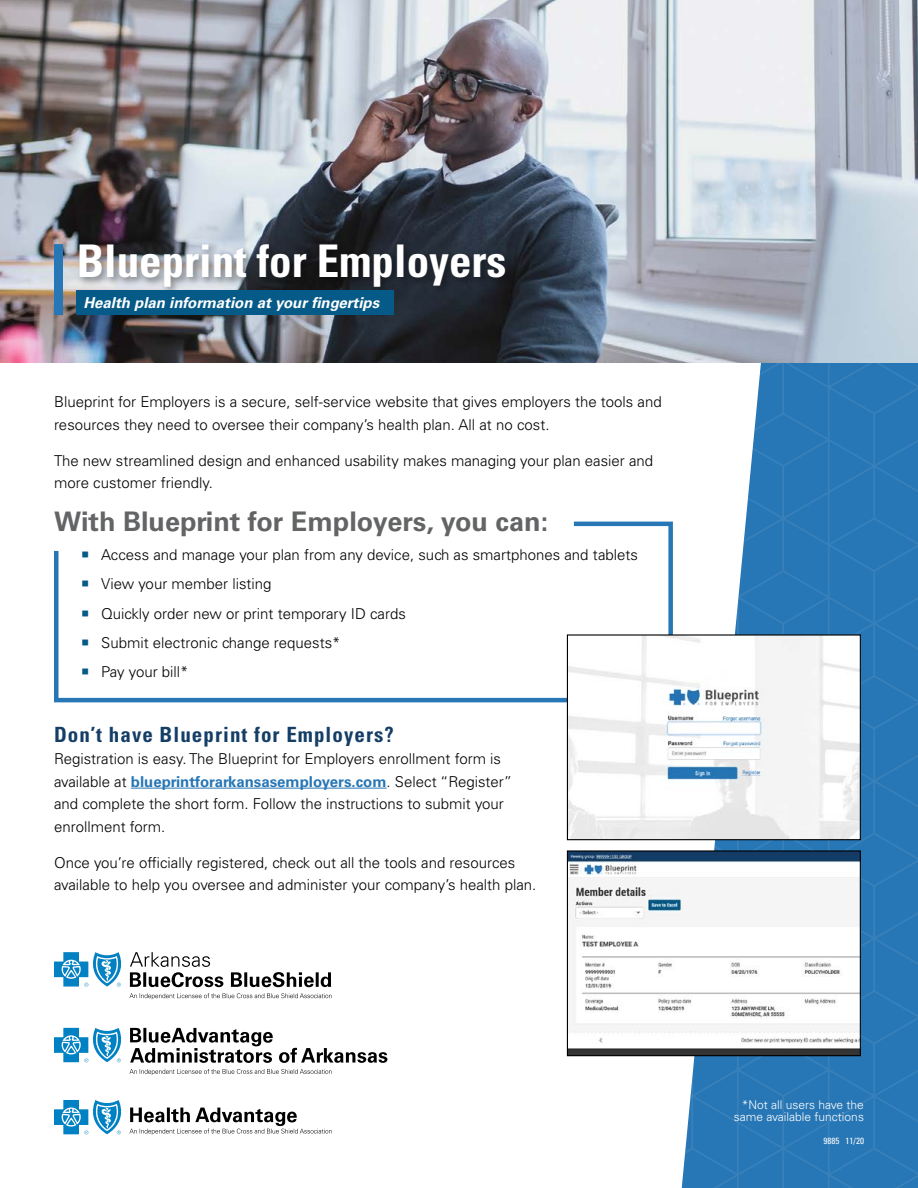
<style>
.page{position:relative;width:918px;height:1188px;background:#fff}
.page>*{position:absolute;margin:0;border:0;box-sizing:border-box;transform-origin:0 0}
.t1{font:700 condensed 45px "Univers LT Std";color:#fff}
.t2{font:700 27px "Univers LT Std";color:#636466}
.Heading_3{font:700 condensed 21px "Univers LT Std";letter-spacing:.05em;color:#143e66}
.t3{font:300 15px/22.5px "Univers LT Std";color:#000}
.t4{font:italic 700 15px "Univers LT Std";color:#fff}
.Note_text{font:300 12px/12px "Univers LT Std";color:#fff;text-align:right}
.t5{font:condensed 9px "Univers LT Std";color:#fff}
.s1{color:#055a88}
.s2{font-weight:700;color:#2776b5}
</style>
<div class="page">
<svg style="left:674px;top:363px;width:244px;height:825px;fill:#2776b5"></svg>
<img style="left:0;top:0;width:918px;height:363px">
<div style="left:76px;top:240px;width:439px;height:57px;background:#000;opacity:.4"></div>
<div style="left:77px;top:291px;width:317px;height:24px;background:#055a88"></div>
<hr style="left:131px;top:788px;width:256px;height:1px;background:#2776b5">
<svg style="left:54px;top:519px;width:621px;height:186px"></svg>
<svg style="left:54px;top:952px;width:277px;height:35px"></svg>
<svg style="left:129px;top:993px;width:203px;height:6px"></svg>
<div style="left:54px;top:244px;width:9px;height:71px;background:#2776b5"></div>
<svg style="left:54px;top:1028px;width:333px;height:35px"></svg>
<svg style="left:129px;top:1069px;width:203px;height:6px"></svg>
<svg style="left:54px;top:1100px;width:278px;height:35px"></svg>
<img style="left:569px;top:636px;width:290px;height:202px">
<div style="left:567px;top:634px;width:294px;height:206px;border:1px solid #000"></div>
<img style="left:569px;top:852px;width:290px;height:202px">
<div style="left:567px;top:850px;width:294px;height:206px;border:1px solid #000"></div>
<h1 class="t1" style="left:77px;top:233px;width:431px">Blueprint for Employers</h1>
<p class="t4" style="left:83px;top:294px;width:297px">Health plan information at your fingertips</p>
<p class="t3" style="left:54px;top:391px;width:609px">Blueprint for Employers is a secure, self-service website that gives employers the tools and resources they need to oversee their company’s health plan. All at no cost.</p>
<p class="t3" style="left:54px;top:449px;width:601px">The new streamlined design and enhanced usability makes managing your plan easier and more customer friendly.</p>
<h2 class="t2" style="left:54px;top:505px;width:496px">With Blueprint for Employers, you can:</h2>
<p class="t3" style="left:81px;top:544px;width:559px"><span class="s1">○</span> Access and manage your plan from any device, such as smartphones and tablets</p>
<p class="t3" style="left:81px;top:573px;width:192px"><span class="s1">○</span> View your member listing</p>
<p class="t3" style="left:81px;top:602px;width:326px"><span class="s1">○</span> Quickly order new or print temporary ID cards</p>
<p class="t3" style="left:81px;top:631px;width:261px"><span class="s1">○</span> Submit electronic change requests*</p>
<p class="t3" style="left:81px;top:661px;width:109px"><span class="s1">○</span> Pay your bill*</p>
<p class="Heading_3" style="left:54px;top:721px;width:341px">Don’t have Blueprint for Employers?</p>
<p class="t3" style="left:54px;top:748px;width:460px">Registration is easy. The Blueprint for Employers enrollment form is available at <span class="s2">blueprintforarkansasemployers.com</span>. Select “Register” and complete the short form. Follow the instructions to submit your enrollment form.</p>
<p class="t3" style="left:54px;top:851px;width:484px">Once you’re officially registered, check out all the tools and resources available to help you oversee and administer your company’s health plan.</p>
<p class="Note_text" style="left:734px;top:1099px;width:132px">*Not all users have the same available functions</p>
<p class="t5" style="left:824px;top:1135px;width:42px">9885 11/20</p>
</div>
